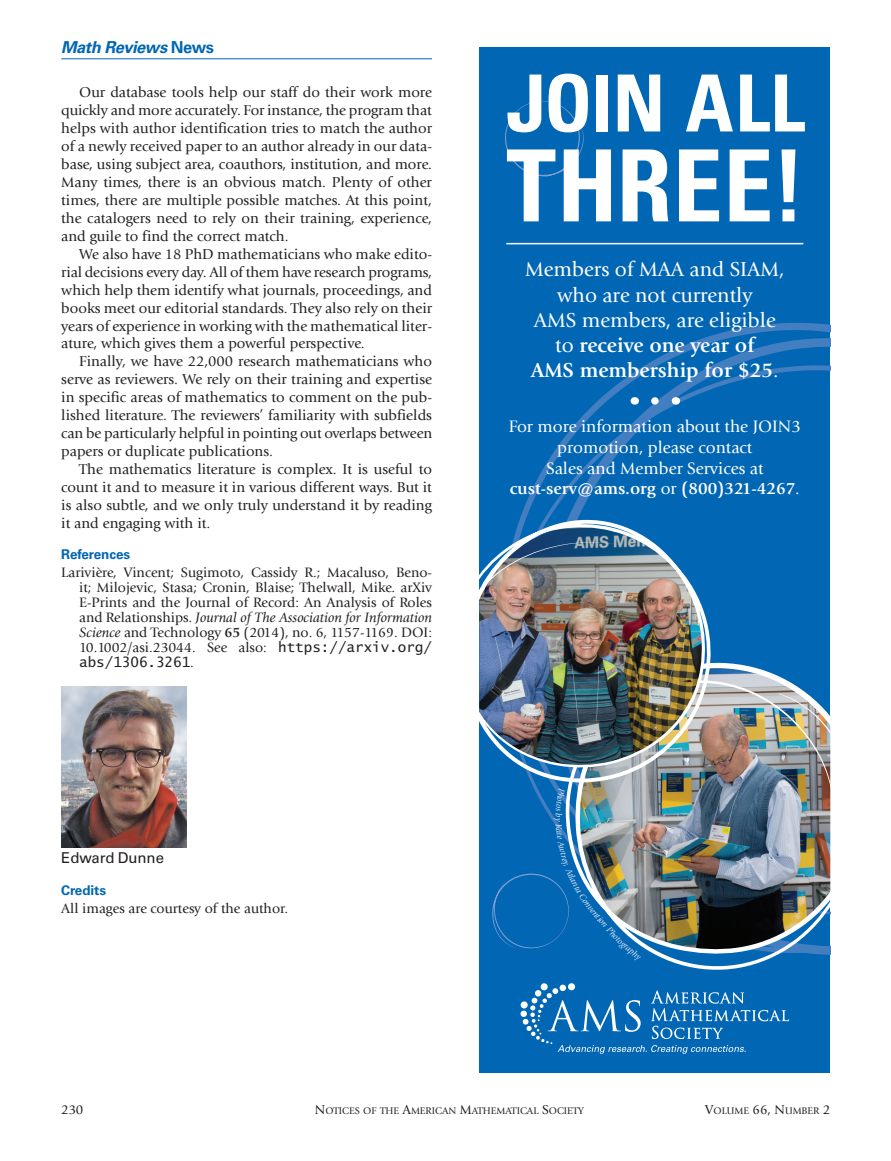
<style>
.page{position:relative;width:891px;height:1161px;background:#fff}
.page>*{position:absolute;margin:0;border:0;box-sizing:border-box;transform-origin:0 0}
.t1{font:700 condensed 99.6px "Univers LT Std";letter-spacing:.01em;color:#fff}
.t2{font:700 condensed 78.9px "Univers LT Std";color:#fff}
.t3{font:21px/25.2px "Giovanni Std";color:#fff;text-align:center}
.t4{font:17.25px/20.7px "Giovanni Std";color:#fff;text-align:center}
.t5{font:italic 700 16.5px "Univers LT Std";letter-spacing:-.03em;color:#0166b3}
.t6{font:15px/18px "Giovanni Std";color:#231f20;text-align:justify}
.t7{font:15px "Univers LT Std";letter-spacing:-.005em;color:#231f20}
.t8{font:14.25px/15px "Giovanni Std";color:#231f20;text-align:justify}
.t9{font:14.25px "Lucida Sans Typewriter";color:#231f20}
.t10{font:700 13.5px "Univers LT Std";letter-spacing:-.005em;color:#0166b3}
.t11{font:13.5px "Giovanni Std";color:#231f20}
.t12{font:10.05px "Giovanni Std";color:#231f20}
.s1{font-style:normal}
.s2{font-style:italic}
.s3{font-weight:700}
.s4{font-family:"Lucida Sans Typewriter"}
.s5{font-family:"Giovanni Std"}
.s6{font-size:13.5px}
</style>
<div class="page">
<hr style="left:61px;top:58px;width:371px;height:1px;background:#0166b3">
<img style="left:61px;top:686px;width:126px;height:162px">
<div style="left:479px;top:47px;width:351px;height:1026px;background:#0166b3"></div>
<svg style="left:505px;top:101px;width:79px;height:76px"></svg>
<svg style="left:520px;top:322px;width:310px;height:466px"></svg>
<img style="left:565px;top:662px;width:265px;height:308px">
<img style="left:479px;top:518px;width:237px;height:266px">
<hr style="left:506px;top:243px;width:297px;height:1px;background:#fff">
<svg style="left:655px;top:397px;width:10px;height:8px"></svg>
<svg style="left:521px;top:983px;width:268px;height:71px"></svg>
<svg style="left:492px;top:788px;width:149px;height:173px"></svg>
<p class="t5" style="left:61px;top:38px;width:154px">Math Reviews <span class="s1">News</span></p>
<p class="t6" style="left:61px;top:84px;width:372px;text-indent:18px">Our database tools help our staff do their work more quickly and more accurately. For instance, the program that helps with author identification tries to match the author of a newly received paper to an author already in our data&shy;base, using subject area, coauthors, institution, and more.<br>Many times, there is an obvious match. Plenty of other times, there are multiple possible matches. At this point, the catalogers need to rely on their training, experience, and guile to find the correct match.</p>
<p class="t6" style="left:61px;top:245px;width:372px;text-indent:18px">We also have 18 PhD mathematicians who make edito&shy;rial decisions every day. All of them have research programs, which help them identify what journals, proceedings, and books meet our editorial standards. They also rely on their years of experience in working with the mathematical liter&shy;ature, which gives them a powerful perspective.</p>
<p class="t6" style="left:61px;top:353px;width:373px;text-indent:18px">Finally, we have 22,000 research mathematicians who serve as reviewers. We rely on their training and expertise in specific areas of mathematics to comment on the pub&shy;lished literature. The reviewers’ familiarity with subfields can be particularly helpful in pointing out overlaps between papers or duplicate publications.</p>
<p class="t6" style="left:61px;top:460px;width:372px;text-indent:18px">The mathematics literature is complex. It is useful to count it and to measure it in various different ways. But it is also subtle, and we only truly understand it by reading it and engaging with it.</p>
<p class="t10" style="left:61px;top:547px;width:70px">References</p>
<p class="t8" style="left:79px;top:565px;width:354px;text-indent:-18px">Larivière, Vincent; Sugimoto, Cassidy R.; Macaluso, Beno&shy;it; Milojevic, Stasa; Cronin, Blaise; Thelwall, Mike. arXiv E-Prints and the Journal of Record: An Analysis of Roles and Relationships. <span class="s2">Journal of The Association for Information Science</span> and Technology <span class="s3">65</span> (2014), no. 6, 1157-1169. DOI:<br>10.1002/asi.23044. See also: <span class="s4">https://arxiv.org/</span></p>
<p class="t9" style="left:79px;top:654px;width:116px">abs/1306.3261<span class="s5">.</span></p>
<p class="t7" style="left:61px;top:849px;width:104px">Edward Dunne</p>
<p class="t10" style="left:61px;top:883px;width:46px">Credits</p>
<p class="t8" style="left:61px;top:901px;width:228px">All images are courtesy of the author.</p>
<h2 class="t2" style="left:506px;top:55px;width:300px">JOIN ALL</h2>
<h1 class="t1" style="left:506px;top:125px;width:300px">THREE!</h1>
<h3 class="t3" style="left:525px;top:257px;width:261px">Members of MAA and SIAM, who are not currently<br>AMS members, are eligible to <span class="s3">receive one year of<br>AMS membership for $25</span>.</h3>
<p class="t4" style="left:509px;top:416px;width:294px">For more information about the JOIN3 promotion, please contact<br>Sales and Member Services at <span class="s3">cust-serv@ams.org</span> or <span class="s3">(800)321-4267</span>.</p>
<p class="t11" style="left:61px;top:1102px;width:24px">230</p>
<p class="t12" style="left:315px;top:1105px;width:271px"><span class="s6">N</span>OTICES OF THE <span class="s6">A</span>MERICAN <span class="s6">M</span>ATHEMATICAL <span class="s6">S</span>OCIETY</p>
<p class="t12" style="left:705px;top:1105px;width:127px"><span class="s6">V</span>OLUME <span class="s6">66, N</span>UMBER <span class="s6">2</span></p>
</div>
